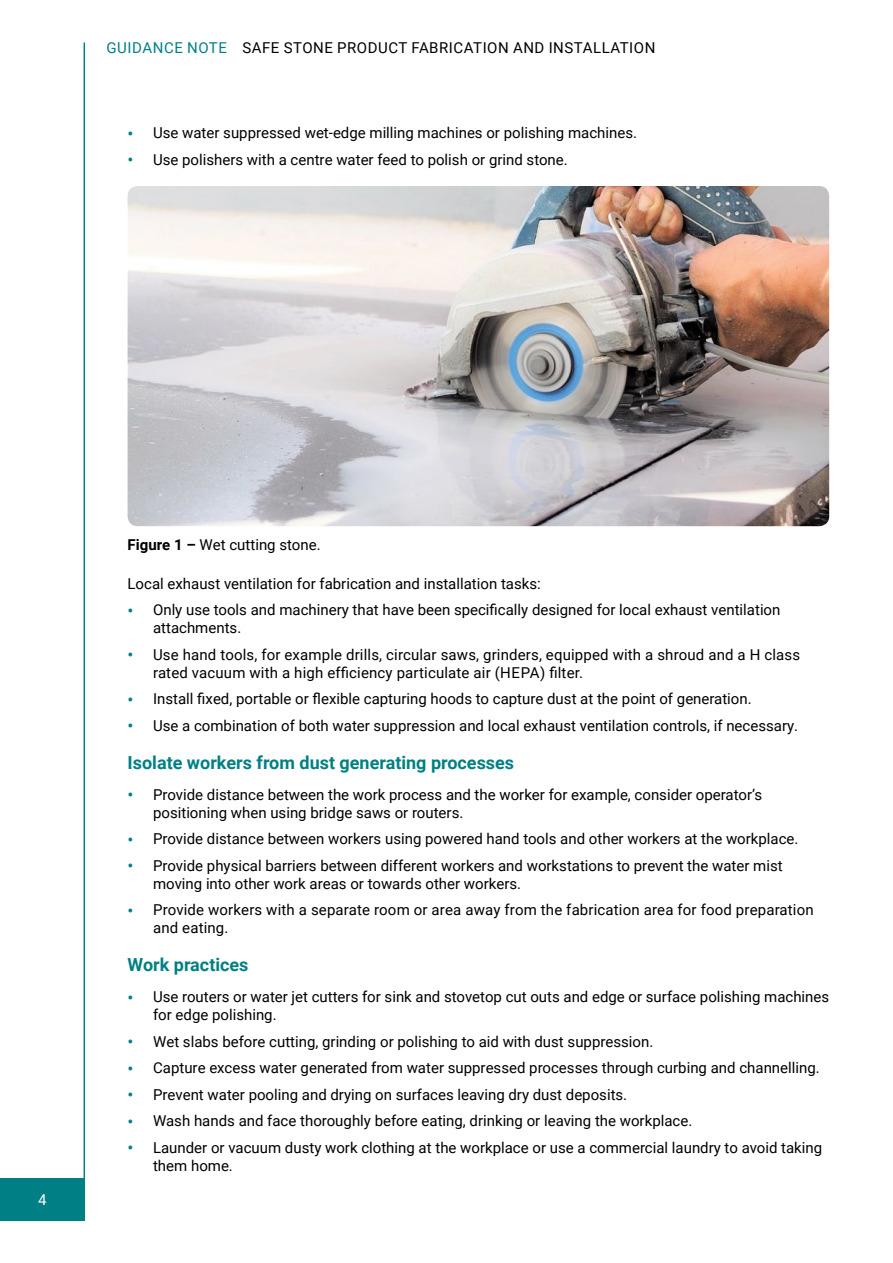
<style>
.page{position:relative;width:893px;height:1263px;background:#fff}
.page>*{position:absolute;margin:0;border:0;box-sizing:border-box;transform-origin:0 0}
.Sub_Headings_Link_to{font:700 18px "Roboto";color:#008084}
.t1{font:15px/18px "Roboto";color:#000}
.t2{font:15px "Roboto";letter-spacing:.035em;color:#000}
.t3{font:15px "Roboto";color:#fff}
.s1{color:#008084}
.s2{font-size:18px;color:#008084}
.s3{font-weight:700}
</style>
<div class="page">
<hr style="left:84px;top:43px;width:1px;height:1177px;background:#008084">
<div style="left:0;top:1178px;width:85px;height:42px;background:#008084"></div>
<img style="left:128px;top:186px;width:701px;height:340px">
<p class="t2" style="left:107px;top:37px;width:550px"><span class="s1">GUIDANCE NOTE</span> SAFE STONE PRODUCT FABRICATION AND INSTALLATION</p>
<p class="t1" style="left:128px;top:123px;width:511px"><span class="s2">•</span> Use water suppressed wet-edge milling machines or polishing machines.</p>
<p class="t1" style="left:128px;top:150px;width:442px"><span class="s2">•</span> Use polishers with a centre water feed to polish or grind stone.</p>
<p class="t3" style="left:38px;top:1189px;width:10px">4</p>
<p class="t1" style="left:128px;top:535px;width:195px"><span class="s3">Figure 1 –</span> Wet cutting stone.</p>
<p class="t1" style="left:128px;top:574px;width:415px">Local exhaust ventilation for fabrication and installation tasks:</p>
<p class="t1" style="left:153px;top:600px;width:629px;text-indent:-26px"><span class="s2">•</span> Only use tools and machinery that have been specifically designed for local exhaust ventilation attachments.</p>
<p class="t1" style="left:153px;top:645px;width:649px;text-indent:-26px"><span class="s2">•</span> Use hand tools, for example drills, circular saws, grinders, equipped with a shroud and a H class rated vacuum with a high efficiency particulate air (HEPA) filter.</p>
<p class="t1" style="left:128px;top:689px;width:626px"><span class="s2">•</span> Install fixed, portable or flexible capturing hoods to capture dust at the point of generation.</p>
<p class="t1" style="left:128px;top:716px;width:672px"><span class="s2">•</span> Use a combination of both water suppression and local exhaust ventilation controls, if necessary.</p>
<p class="Sub_Headings_Link_to" style="left:128px;top:750px;width:388px">Isolate workers from dust generating processes</p>
<p class="t1" style="left:153px;top:785px;width:610px;text-indent:-26px"><span class="s2">•</span> Provide distance between the work process and the worker for example, consider operator’s positioning when using bridge saws or routers.</p>
<p class="t1" style="left:128px;top:829px;width:672px"><span class="s2">•</span> Provide distance between workers using powered hand tools and other workers at the workplace.</p>
<p class="t1" style="left:153px;top:856px;width:631px;text-indent:-26px"><span class="s2">•</span> Provide physical barriers between different workers and workstations to prevent the water mist moving into other work areas or towards other workers.</p>
<p class="t1" style="left:153px;top:900px;width:662px;text-indent:-26px"><span class="s2">•</span> Provide workers with a separate room or area away from the fabrication area for food preparation and eating.</p>
<p class="Sub_Headings_Link_to" style="left:128px;top:952px;width:122px">Work practices</p>
<p class="t1" style="left:153px;top:987px;width:678px;text-indent:-26px"><span class="s2">•</span> Use routers or water jet cutters for sink and stovetop cut outs and edge or surface polishing machines for edge polishing.</p>
<p class="t1" style="left:128px;top:1031px;width:527px"><span class="s2">•</span> Wet slabs before cutting, grinding or polishing to aid with dust suppression.</p>
<p class="t1" style="left:128px;top:1058px;width:694px"><span class="s2">•</span> Capture excess water generated from water suppressed processes through curbing and channelling.</p>
<p class="t1" style="left:128px;top:1085px;width:501px"><span class="s2">•</span> Prevent water pooling and drying on surfaces leaving dry dust deposits.</p>
<p class="t1" style="left:128px;top:1111px;width:566px"><span class="s2">•</span> Wash hands and face thoroughly before eating, drinking or leaving the workplace.</p>
<p class="t1" style="left:153px;top:1138px;width:671px;text-indent:-26px"><span class="s2">•</span> Launder or vacuum dusty work clothing at the workplace or use a commercial laundry to avoid taking them home.</p>
</div>
